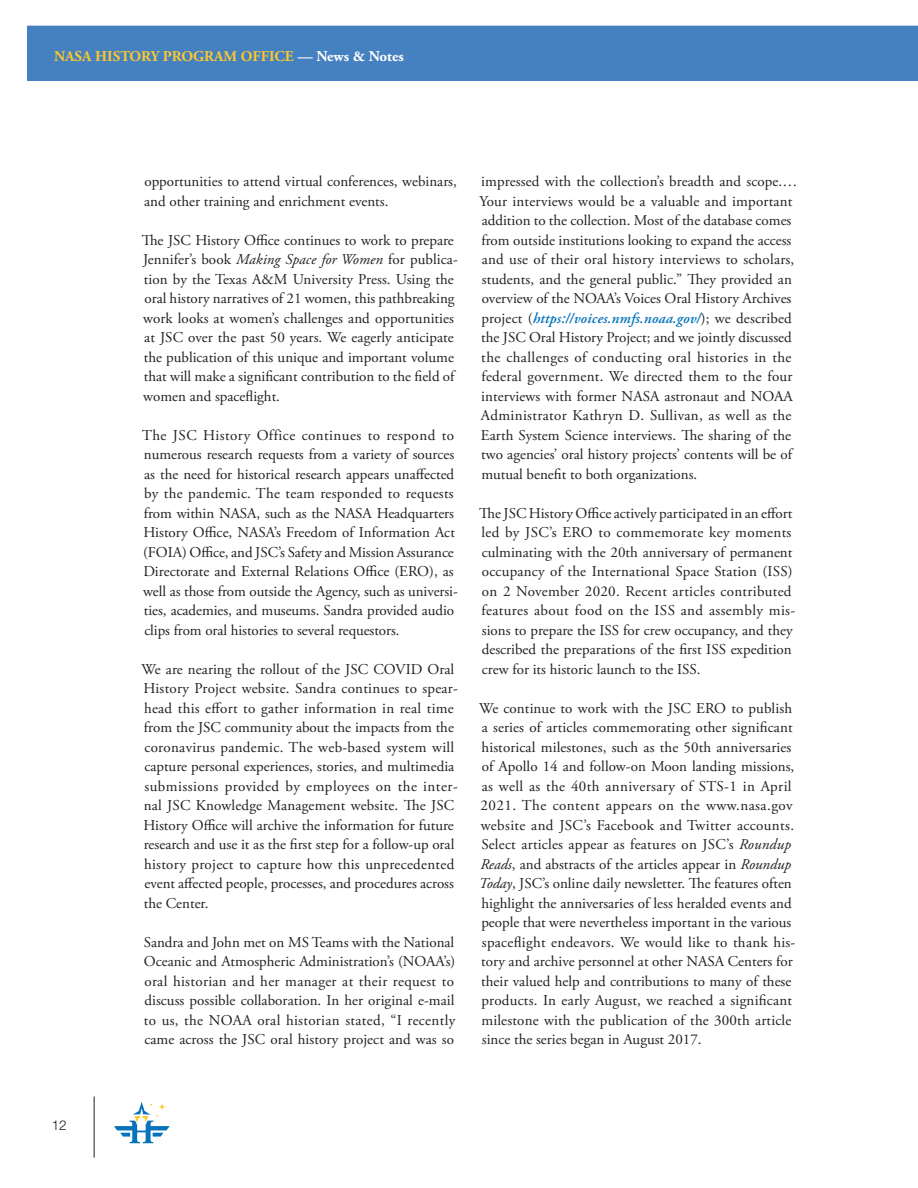
<style>
.page{position:relative;width:918px;height:1188px;background:#fff}
.page>*{position:absolute;margin:0;border:0;box-sizing:border-box;transform-origin:0 0}
.Body{font:15px/19.5px "Adobe Garamond Pro";color:#231f20}
.t1{font:700 15px "Adobe Garamond Pro";color:#fac82f}
.t2{font:300 13.5px "Helvetica Neue LT Std";color:#231f20}
.s1{color:#fff}
.s2{font-style:italic}
.s3{font-weight:600;font-style:italic;color:#0673ba}
</style>
<div class="page">
<hr style="left:94px;top:1097px;width:1px;height:60px;background:#231f20">
<div style="left:27px;top:26px;width:891px;height:55px;background:#4580c1"></div>
<svg style="left:114px;top:1102px;width:56px;height:41px"></svg>
<p class="t1" style="left:54px;top:47px;width:351px">NASA HISTORY PROGRAM OFFICE <span class="s1">— News &amp; Notes</span></p>
<p class="t2" style="left:52px;top:1117px;width:17px">12</p>
<p class="Body" style="left:144px;top:172px;width:314px">opportunities to attend virtual conferences, webinars, and other training and enrichment events.</p>
<p class="Body" style="left:142px;top:231px;width:318px">The JSC History Office continues to work to prepare Jennifer’s book <span class="s2">Making Space for Women</span> for publica&shy;tion by the Texas A&amp;M University Press. Using the oral history narratives of 21 women, this pathbreaking work looks at women’s challenges and opportunities at JSC over the past 50 years. We eagerly anticipate the publication of this unique and important volume that will make a significant contribution to the field of women and spaceflight.</p>
<p class="Body" style="left:142px;top:426px;width:317px">The JSC History Office continues to respond to numerous research requests from a variety of sources as the need for historical research appears unaffected by the pandemic. The team responded to requests from within NASA, such as the NASA Headquarters History Office, NASA’s Freedom of Information Act (FOIA) Office, and JSC’s Safety and Mission Assurance Directorate and External Relations Office (ERO), as well as those from outside the Agency, such as universi&shy;ties, academies, and museums. Sandra provided audio clips from oral histories to several requestors.</p>
<p class="Body" style="left:142px;top:660px;width:318px">We are nearing the rollout of the JSC COVID Oral History Project website. Sandra continues to spear&shy;head this effort to gather information in real time from the JSC community about the impacts from the coronavirus pandemic. The web-based system will capture personal experiences, stories, and multimedia submissions provided by employees on the inter&shy;nal JSC Knowledge Management website. The JSC History Office will archive the information for future research and use it as the first step for a follow-up oral history project to capture how this unprecedented event affected people, processes, and procedures across the Center.</p>
<p class="Body" style="left:144px;top:933px;width:313px;text-align:justify">Sandra and John met on MS Teams with the National Oceanic and Atmospheric Administration’s (NOAA’s) oral historian and her manager at their request to discuss possible collaboration. In her original e-mail to us, the NOAA oral historian stated, “I recently came across the JSC oral history project and was so</p>
<p class="Body" style="left:479px;top:172px;width:320px">impressed with the collection’s breadth and scope.… Your interviews would be a valuable and important addition to the collection. Most of the database comes from outside institutions looking to expand the access and use of their oral history interviews to scholars, students, and the general public.” They provided an overview of the NOAA’s Voices Oral History Archives project (<span class="s3">https://voices.nmfs.noaa.gov/</span>); we described the JSC Oral History Project; and we jointly discussed the challenges of conducting oral histories in the federal government. We directed them to the four interviews with former NASA astronaut and NOAA Administrator Kathryn D. Sullivan, as well as the Earth System Science interviews. The sharing of the two agencies’ oral history projects’ contents will be of mutual benefit to both organizations.</p>
<p class="Body" style="left:479px;top:504px;width:318px">The JSC History Office actively participated in an effort led by JSC’s ERO to commemorate key moments culminating with the 20th anniversary of permanent occupancy of the International Space Station (ISS) on 2 November 2020. Recent articles contributed features about food on the ISS and assembly mis&shy;sions to prepare the ISS for crew occupancy, and they described the preparations of the first ISS expedition crew for its historic launch to the ISS.</p>
<p class="Body" style="left:479px;top:699px;width:318px">We continue to work with the JSC ERO to publish a series of articles commemorating other significant historical milestones, such as the 50th anniversaries of Apollo 14 and follow-on Moon landing missions, as well as the 40th anniversary of STS-1 in April 2021. The content appears on the www.nasa.gov website and JSC’s Facebook and Twitter accounts.<br>Select articles appear as features on JSC’s <span class="s2">Roundup Reads</span>, and abstracts of the articles appear in <span class="s2">Roundup Today</span>, JSC’s online daily newsletter. The features often highlight the anniversaries of less heralded events and people that were nevertheless important in the various spaceflight endeavors. We would like to thank his&shy;tory and archive personnel at other NASA Centers for their valued help and contributions to many of these products. In early August, we reached a significant milestone with the publication of the 300th article since the series began in August 2017.</p>
</div>
